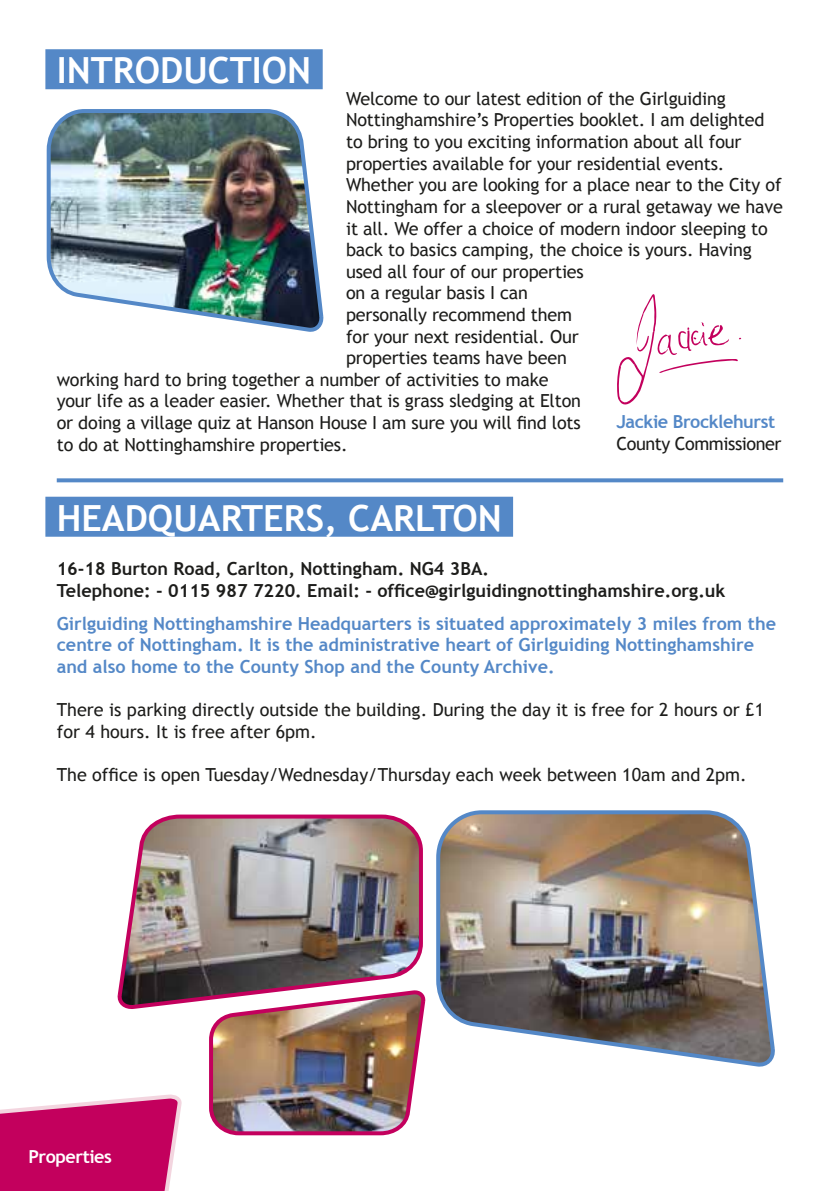
<style>
.page{position:relative;width:840px;height:1191px;background:#fff}
.page>*{position:absolute;margin:0;border:0;box-sizing:border-box;transform-origin:0 0}
.t1{font:700 36px "Trebuchet MS";color:#fff}
.t2{font:18px/21.6px "Trebuchet MS";letter-spacing:-.01em;color:#1d1d1b}
.t3{font:700 18px/21.6px "Trebuchet MS";color:#5488c7}
.t4{font:700 18px/21.6px "Trebuchet MS";color:#1d1d1b}
.t5{font:700 18px "Trebuchet MS";letter-spacing:-.025em;color:#5488c7}
.t6{font:700 18px "Trebuchet MS";letter-spacing:-.025em;color:#fff}
</style>
<div class="page">
<svg style="left:0;top:1094px;width:182px;height:97px;background:#cc2977"></svg>
<div style="left:45px;top:49px;width:277px;height:40px;background:#5488c7"></div>
<img style="left:46px;top:109px;width:278px;height:223px">
<svg style="left:617px;top:294px;width:123px;height:111px"></svg>
<div style="left:45px;top:497px;width:468px;height:40px;background:#5488c7"></div>
<img style="left:117px;top:814px;width:306px;height:195px">
<img style="left:436px;top:810px;width:339px;height:257px">
<img style="left:207px;top:987px;width:219px;height:149px">
<svg style="left:57px;top:478px;width:725px;height:4px;background:#6292cb"></svg>
<h1 class="t1" style="left:57px;top:48px;width:256px">INTRODUCTION</h1>
<p class="t2" style="left:346px;top:88px;width:381px">Welcome to our latest edition of the Girlguiding</p>
<p class="t2" style="left:346px;top:110px;width:420px">Nottinghamshire’s Properties booklet. I am delighted</p>
<p class="t2" style="left:346px;top:131px;width:397px">to bring to you exciting information about all four</p>
<p class="t2" style="left:346px;top:153px;width:379px">properties available for your residential events.</p>
<p class="t2" style="left:346px;top:174px;width:437px">Whether you are looking for a place near to the City of</p>
<p class="t2" style="left:346px;top:196px;width:438px">Nottingham for a sleepover or a rural getaway we have</p>
<p class="t2" style="left:346px;top:218px;width:423px">it all. We offer a choice of modern indoor sleeping to</p>
<p class="t2" style="left:346px;top:239px;width:407px">back to basics camping, the choice is yours. Having</p>
<p class="t2" style="left:346px;top:261px;width:239px">used all four of our properties</p>
<p class="t2" style="left:346px;top:282px;width:183px">on a regular basis I can</p>
<p class="t2" style="left:346px;top:304px;width:227px">personally recommend them</p>
<p class="t2" style="left:346px;top:326px;width:234px">for your next residential. Our</p>
<p class="t2" style="left:346px;top:347px;width:222px">properties teams have been</p>
<p class="t2" style="left:57px;top:369px;width:493px">working hard to bring together a number of activities to make</p>
<p class="t2" style="left:57px;top:390px;width:525px">your life as a leader easier. Whether that is grass sledging at Elton</p>
<p class="t2" style="left:57px;top:412px;width:525px">or doing a village quiz at Hanson House I am sure you will find lots</p>
<p class="t2" style="left:57px;top:434px;width:292px">to do at Nottinghamshire properties.</p>
<p class="t5" style="left:616px;top:410px;width:160px">Jackie Brocklehurst</p>
<p class="t2" style="left:616px;top:433px;width:166px">County Commissioner</p>
<h1 class="t1" style="left:57px;top:495px;width:446px">HEADQUARTERS, CARLTON</h1>
<p class="t4" style="left:57px;top:558px;width:669px">16-18 Burton Road, Carlton, Nottingham. NG4 3BA.<br>Telephone: - 0115 987 7220. Email: - office@girlguidingnottinghamshire.org.uk</p>
<p class="t3" style="left:57px;top:612px;width:720px">Girlguiding Nottinghamshire Headquarters is situated approximately 3 miles from the centre of Nottingham. It is the administrative heart of Girlguiding Nottinghamshire and also home to the County Shop and the County Archive.</p>
<p class="t2" style="left:57px;top:699px;width:708px">There is parking directly outside the building. During the day it is free for 2 hours or £1 for 4 hours. It is free after 6pm.</p>
<p class="t2" style="left:57px;top:764px;width:691px">The office is open Tuesday/Wednesday/Thursday each week between 10am and 2pm.</p>
<p class="t6" style="left:28px;top:1145px;width:85px">Properties</p>
</div>
